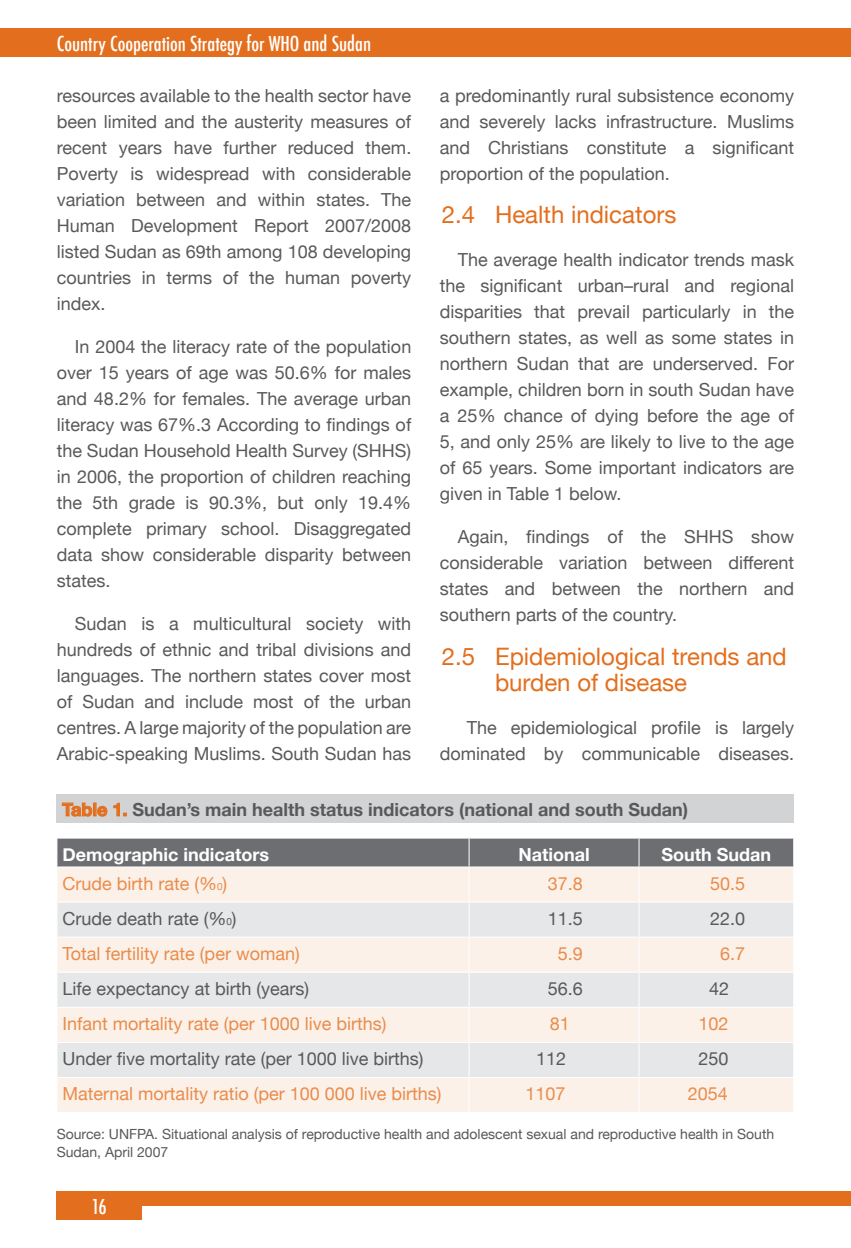
<style>
.page{position:relative;width:851px;height:1248px;background:#fff}
.page>*{position:absolute;margin:0;border:0;box-sizing:border-box;transform-origin:0 0}
.t1{font:24px/26px "Helvetica Neue";color:#e36f1e}
.t2{font:500 condensed 20px "Futura";color:#fff}
.t3{font:18px/26px "Helvetica Neue";color:#58595b;text-align:justify}
.t4{font:18px "Helvetica Neue";color:#e98c4b}
.t5{font:700 18px "Helvetica Neue";color:#58595b}
.t6{font:700 18px "Helvetica Neue";color:#fff}
.t7{font:500 condensed 16px "Futura";color:#fff}
.t8{font:14px/18px "Helvetica Neue";color:#58595b}
.s1{color:#e36f1e}
.s2{font-size:10px}
</style>
<div class="page">
<div style="left:85px;top:1191px;width:765px;height:14px;background:#e36f1e"></div>
<div style="left:57px;top:1191px;width:85px;height:28px;background:#e36f1e"></div>
<div style="left:0;top:28px;width:850px;height:29px;background:#e36f1e"></div>
<div style="left:56px;top:794px;width:737px;height:28px;background:#d1d3d4"></div>
<svg style="left:62px;top:803px;width:45px;height:13px"></svg>
<svg style="left:114px;top:803px;width:12px;height:12px"></svg>
<div style="left:57px;top:867px;width:736px;height:244px;background:#fcf1e9"></div>
<svg style="left:57px;top:902px;width:736px;height:174px;background:#efebe8"></svg>
<div style="left:57px;top:838px;width:737px;height:28px;background:#6d6e71"></div>
<hr style="left:468px;top:867px;width:1px;height:34px;background:#fff">
<hr style="left:638px;top:867px;width:1px;height:34px;background:#fff">
<hr style="left:56px;top:901px;width:413px;height:1px;background:#fff">
<hr style="left:469px;top:901px;width:170px;height:1px;background:#fff">
<hr style="left:468px;top:902px;width:1px;height:34px;background:#fff">
<hr style="left:639px;top:901px;width:155px;height:1px;background:#fff">
<hr style="left:638px;top:902px;width:1px;height:34px;background:#fff">
<hr style="left:56px;top:936px;width:413px;height:1px;background:#fff">
<hr style="left:469px;top:936px;width:170px;height:1px;background:#fff">
<hr style="left:468px;top:937px;width:1px;height:34px;background:#fff">
<hr style="left:639px;top:936px;width:155px;height:1px;background:#fff">
<hr style="left:638px;top:937px;width:1px;height:34px;background:#fff">
<hr style="left:56px;top:971px;width:413px;height:1px;background:#fff">
<hr style="left:469px;top:971px;width:170px;height:1px;background:#fff">
<hr style="left:468px;top:972px;width:1px;height:34px;background:#fff">
<hr style="left:639px;top:971px;width:155px;height:1px;background:#fff">
<hr style="left:638px;top:972px;width:1px;height:34px;background:#fff">
<hr style="left:56px;top:1006px;width:413px;height:1px;background:#fff">
<hr style="left:469px;top:1006px;width:170px;height:1px;background:#fff">
<hr style="left:468px;top:1007px;width:1px;height:34px;background:#fff">
<hr style="left:639px;top:1006px;width:155px;height:1px;background:#fff">
<hr style="left:638px;top:1007px;width:1px;height:34px;background:#fff">
<hr style="left:56px;top:1041px;width:413px;height:1px;background:#fff">
<hr style="left:469px;top:1041px;width:170px;height:1px;background:#fff">
<hr style="left:468px;top:1042px;width:1px;height:34px;background:#fff">
<hr style="left:639px;top:1041px;width:155px;height:1px;background:#fff">
<hr style="left:638px;top:1042px;width:1px;height:34px;background:#fff">
<hr style="left:56px;top:1076px;width:413px;height:1px;background:#fff">
<hr style="left:469px;top:1076px;width:170px;height:1px;background:#fff">
<hr style="left:468px;top:1077px;width:1px;height:34px;background:#fff">
<hr style="left:639px;top:1076px;width:155px;height:1px;background:#fff">
<hr style="left:638px;top:1077px;width:1px;height:34px;background:#fff">
<p class="t2" style="left:57px;top:31px;width:316px">Country Cooperation Strategy for WHO and Sudan</p>
<p class="t7" style="left:85px;top:33px;width:255px">Country Cooperation Strategy for WHO and Yemen</p>
<p class="t3" style="left:57px;top:81px;width:356px">resources available to the health sector have been limited and the austerity measures of recent years have further reduced them.<br>Poverty is widespread with considerable variation between and within states. The Human Development Report 2007/2008 listed Sudan as 69th among 108 developing countries in terms of the human poverty index.</p>
<p class="t3" style="left:57px;top:332px;width:356px;text-indent:18px">In 2004 the literacy rate of the population over 15 years of age was 50.6% for males and 48.2% for females. The average urban literacy was 67%.3 According to findings of the Sudan Household Health Survey (SHHS) in 2006, the proportion of children reaching the 5th grade is 90.3%, but only 19.4% complete primary school. Disaggregated data show considerable disparity between states.</p>
<p class="t3" style="left:57px;top:609px;width:356px;text-indent:18px">Sudan is a multicultural society with hundreds of ethnic and tribal divisions and languages. The northern states cover most of Sudan and include most of the urban centres. A large majority of the population are Arabic-speaking Muslims. South Sudan has</p>
<p class="t3" style="left:439px;top:81px;width:356px">a predominantly rural subsistence economy and severely lacks infrastructure. Muslims and Christians constitute a significant proportion of the population.</p>
<h1 class="t1" style="left:442px;top:200px;width:236px">2.4 Health indicators</h1>
<p class="t3" style="left:439px;top:246px;width:356px;text-indent:18px">The average health indicator trends mask the significant urban–rural and regional disparities that prevail particularly in the southern states, as well as some states in northern Sudan that are underserved. For example, children born in south Sudan have a 25% chance of dying before the age of 5, and only 25% are likely to live to the age of 65 years. Some important indicators are given in Table 1 below.</p>
<p class="t3" style="left:439px;top:522px;width:356px;text-indent:18px">Again, findings of the SHHS show considerable variation between different states and between the northern and southern parts of the country.</p>
<h1 class="t1" style="left:495px;top:641px;width:293px;text-indent:-53px">2.5 Epidemiological trends and burden of disease</h1>
<p class="t3" style="left:439px;top:713px;width:356px;text-align:right">The epidemiological profile is largely dominated by communicable diseases.</p>
<p class="t5" style="left:62px;top:793px;width:627px"><span class="s1">Table 1.</span> Sudan’s main health status indicators (national and south Sudan)</p>
<p class="t6" style="left:63px;top:838px;width:208px">Demographic indicators</p>
<p class="t6" style="left:518px;top:838px;width:73px">National</p>
<p class="t6" style="left:661px;top:838px;width:111px">South Sudan</p>
<p class="t4" style="left:63px;top:867px;width:166px">Crude birth rate (%<span class="s2">0</span>)</p>
<p class="t4" style="left:547px;top:867px;width:37px">37.8</p>
<p class="t4" style="left:710px;top:867px;width:37px">50.5</p>
<p class="t3" style="left:63px;top:904px;width:175px">Crude death rate (%<span class="s2">0</span>)</p>
<p class="t3" style="left:547px;top:904px;width:37px">11.5</p>
<p class="t3" style="left:710px;top:904px;width:37px">22.0</p>
<p class="t4" style="left:63px;top:938px;width:238px">Total fertility rate (per woman)</p>
<p class="t4" style="left:557px;top:938px;width:27px">5.9</p>
<p class="t4" style="left:720px;top:938px;width:27px">6.7</p>
<p class="t3" style="left:63px;top:974px;width:248px">Life expectancy at birth (years)</p>
<p class="t3" style="left:547px;top:974px;width:37px">56.6</p>
<p class="t3" style="left:709px;top:974px;width:22px">42</p>
<p class="t4" style="left:63px;top:1008px;width:325px">Infant mortality rate (per 1000 live births)</p>
<p class="t4" style="left:549px;top:1008px;width:22px">81</p>
<p class="t4" style="left:698px;top:1008px;width:32px">102</p>
<p class="t3" style="left:63px;top:1044px;width:362px">Under five mortality rate (per 1000 live births)</p>
<p class="t3" style="left:536px;top:1044px;width:32px">112</p>
<p class="t3" style="left:698px;top:1044px;width:32px">250</p>
<p class="t4" style="left:63px;top:1078px;width:380px">Maternal mortality ratio (per 100 000 live births)</p>
<p class="t4" style="left:525px;top:1078px;width:42px">1107</p>
<p class="t4" style="left:687px;top:1078px;width:42px">2054</p>
<p class="t8" style="left:57px;top:1123px;width:718px">Source: UNFPA. Situational analysis of reproductive health and adolescent sexual and reproductive health in South<br>Sudan, April 2007</p>
<p class="t2" style="left:92px;top:1193px;width:17px">16</p>
</div>
